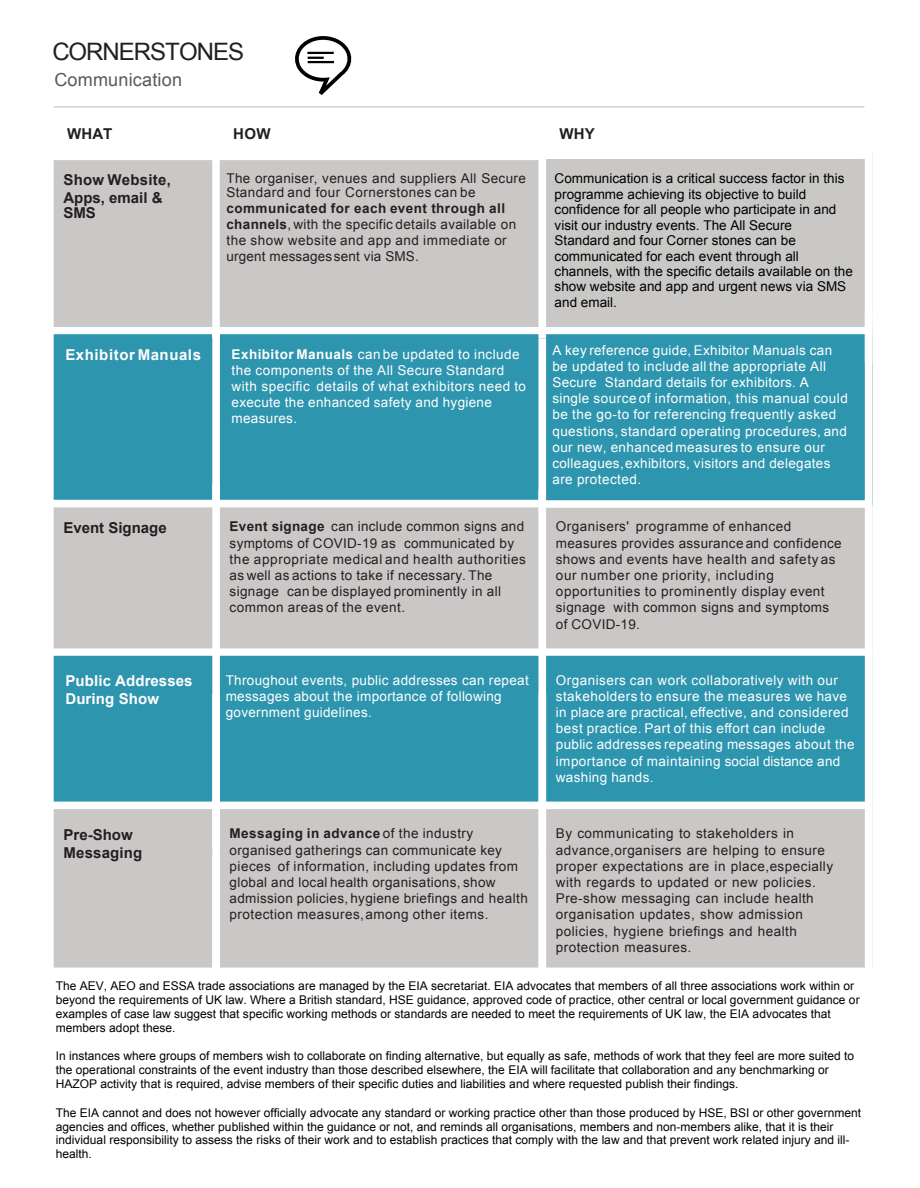
<style>
.page{position:relative;width:920px;height:1188px;background:#fff}
.page>*{position:absolute;margin:0;border:0;box-sizing:border-box;transform-origin:0 0}
.t1{font:24px "Arial";letter-spacing:-.045em;color:#231f20}
.t2{font:18px "Arial";letter-spacing:.01em;color:#535b5d}
.t3{font:700 15px/18px "Arial";color:#231f20}
.t4{font:700 15px/18px "Arial";letter-spacing:.01em;color:#fff}
.t5{font:700 15px "Arial";letter-spacing:.04em;color:#fff}
.t6{font:13.5px/16.2px "Arial";letter-spacing:.035em;color:#231f20}
.t7{font:13.5px/16.2px "Arial";letter-spacing:.035em;color:#fff}
.t8{font:13.5px/15.5px "Arial";color:#000}
.t9{font:12px/13.8px "Arial";color:#000}
.s1{font-weight:700}
</style>
<div class="page">
<div style="left:52px;top:151px;width:820px;height:817px;background:#c9c8c7;border:2px solid #c9c8c7"></div>
<div style="left:49px;top:648px;width:820px;height:157px;background:#2e95af"></div>
<div style="left:52px;top:327px;width:820px;height:178px;background:#2e95af"></div>
<div style="left:50px;top:153px;width:170px;height:7px;background:#fff"></div>
<div style="left:220px;top:153px;width:326px;height:7px;background:#fff"></div>
<div style="left:46px;top:148px;width:8px;height:908px;background:#fff"></div>
<div style="left:212px;top:331px;width:8px;height:173px;background:#fff"></div>
<div style="left:538px;top:338px;width:8px;height:173px;background:#fff"></div>
<div style="left:864px;top:311px;width:8px;height:791px;background:#fff"></div>
<div style="left:50px;top:648px;width:822px;height:8px;background:#fff"></div>
<div style="left:46px;top:500px;width:170px;height:7px;background:#fff"></div>
<div style="left:212px;top:500px;width:326px;height:7px;background:#fff"></div>
<div style="left:212px;top:484px;width:8px;height:504px;background:#fff"></div>
<div style="left:538px;top:500px;width:330px;height:8px;background:#fff"></div>
<div style="left:538px;top:489px;width:8px;height:517px;background:#fff"></div>
<div style="left:50px;top:327px;width:170px;height:7px;background:#fff"></div>
<div style="left:212px;top:149px;width:8px;height:189px;background:#fff"></div>
<div style="left:216px;top:327px;width:326px;height:7px;background:#fff"></div>
<div style="left:538px;top:149px;width:8px;height:189px;background:#fff"></div>
<div style="left:864px;top:155px;width:8px;height:207px;background:#fff"></div>
<div style="left:542px;top:327px;width:330px;height:7px;background:#fff"></div>
<div style="left:220px;top:151px;width:652px;height:8px;background:#fff"></div>
<div style="left:49px;top:802px;width:820px;height:7px;background:#fff"></div>
<svg style="left:54px;top:36px;width:811px;height:117px"></svg>
<hr style="left:308px;top:61px;width:26px;height:2px;background:#000">
<h1 class="t1" style="left:52px;top:43px;width:193px">CORNERSTONES</h1>
<h2 class="t2" style="left:54px;top:73px;width:129px">Communication</h2>
<p class="t3" style="left:67px;top:126px;width:47px">WHAT</p>
<p class="t3" style="left:233px;top:126px;width:39px">HOW</p>
<p class="t3" style="left:559px;top:126px;width:37px">WHY</p>
<p class="t3" style="left:63px;top:172px;width:109px">Show Website,<br>Apps, email &amp;</p>
<p class="t3" style="left:63px;top:205px;width:34px">SMS</p>
<p class="t6" style="left:226px;top:173px;width:301px;line-height:13.5px">The organiser, venues and suppliers All Secure<br>Standard and four Cornerstones can be</p>
<p class="t6" style="left:226px;top:201px;width:291px"><span class="s1">communicated for each event through all channels</span>, with the specific details available on the show website and app and immediate or urgent messages sent via SMS.</p>
<p class="t8" style="left:554px;top:172px;width:300px">Communication is a critical success factor in this programme achieving its objective to build confidence for all people who participate in and visit our industry events. The All Secure<br>Standard and four Corner stones can be communicated for each event through all channels, with the specific details available on the show website and app and urgent news via SMS and email.</p>
<p class="t5" style="left:65px;top:349px;width:137px">Exhibitor Manuals</p>
<p class="t7" style="left:231px;top:347px;width:296px"><span class="s1">Exhibitor Manuals</span> can be updated to include the components of the All Secure Standard with specific details of what exhibitors need to execute the enhanced safety and hygiene measures.</p>
<p class="t7" style="left:552px;top:343px;width:297px">A key reference guide, Exhibitor Manuals can be updated to include all the appropriate All Secure Standard details for exhibitors. A single source of information, this manual could be the go-to for referencing frequently asked questions, standard operating procedures, and our new, enhanced measures to ensure our colleagues,exhibitors, visitors and delegates are protected.</p>
<p class="t3" style="left:63px;top:520px;width:105px">Event Signage</p>
<p class="t6" style="left:230px;top:520px;width:298px"><span class="s1">Event signage</span> can include common signs and symptoms of COVID-19 as communicated by the appropriate medical and health authorities as well as actions to take if necessary. The signage can be displayed prominently in all common areas of the event.</p>
<p class="t6" style="left:556px;top:520px;width:287px">Organisers' programme of enhanced measures provides assurance and confidence shows and events have health and safety as our number one priority, including opportunities to prominently display event signage with common signs and symptoms of COVID-19.</p>
<p class="t4" style="left:65px;top:673px;width:128px">Public Addresses<br>During Show</p>
<p class="t7" style="left:226px;top:673px;width:304px">Throughout events, public addresses can repeat messages about the importance of following government guidelines.</p>
<p class="t7" style="left:556px;top:673px;width:300px">Organisers can work collaboratively with our stakeholders to ensure the measures we have in place are practical, effective, and considered best practice. Part of this effort can include public addresses repeating messages about the importance of maintaining social distance and washing hands.</p>
<p class="t3" style="left:64px;top:827px;width:80px">Pre-Show<br>Messaging</p>
<p class="t6" style="left:230px;top:827px;width:300px"><span class="s1">Messaging in advance</span> of the industry organised gatherings can communicate key pieces of information, including updates from global and local health organisations, show admission policies, hygiene briefings and health protection measures,among other items.</p>
<p class="t6" style="left:556px;top:827px;width:279px">By communicating to stakeholders in advance,organisers are helping to ensure proper expectations are in place,especially with regards to updated or new policies.<br>Pre-show messaging can include health organisation updates, show admission policies, hygiene briefings and health protection measures.</p>
<p class="t9" style="left:56px;top:980px;width:805px">The AEV, AEO and ESSA trade associations are managed by the EIA secretariat. EIA advocates that members of all three associations work within or beyond the requirements of UK law. Where a British standard, HSE guidance, approved code of practice, other central or local government guidance or examples of case law suggest that specific working methods or standards are needed to meet the requirements of UK law, the EIA advocates that members adopt these.</p>
<p class="t9" style="left:56px;top:1050px;width:799px">In instances where groups of members wish to collaborate on finding alternative, but equally as safe, methods of work that they feel are more suited to the operational constraints of the event industry than those described elsewhere, the EIA will facilitate that collaboration and any benchmarking or<br>HAZOP activity that is required, advise members of their specific duties and liabilities and where requested publish their findings.</p>
<p class="t9" style="left:56px;top:1107px;width:806px">The EIA cannot and does not however officially advocate any standard or working practice other than those produced by HSE, BSI or other government agencies and offices, whether published within the guidance or not, and reminds all organisations, members and non-members alike, that it is their individual responsibility to assess the risks of their work and to establish practices that comply with the law and that prevent work related injury and ill&shy;health.</p>
</div>
